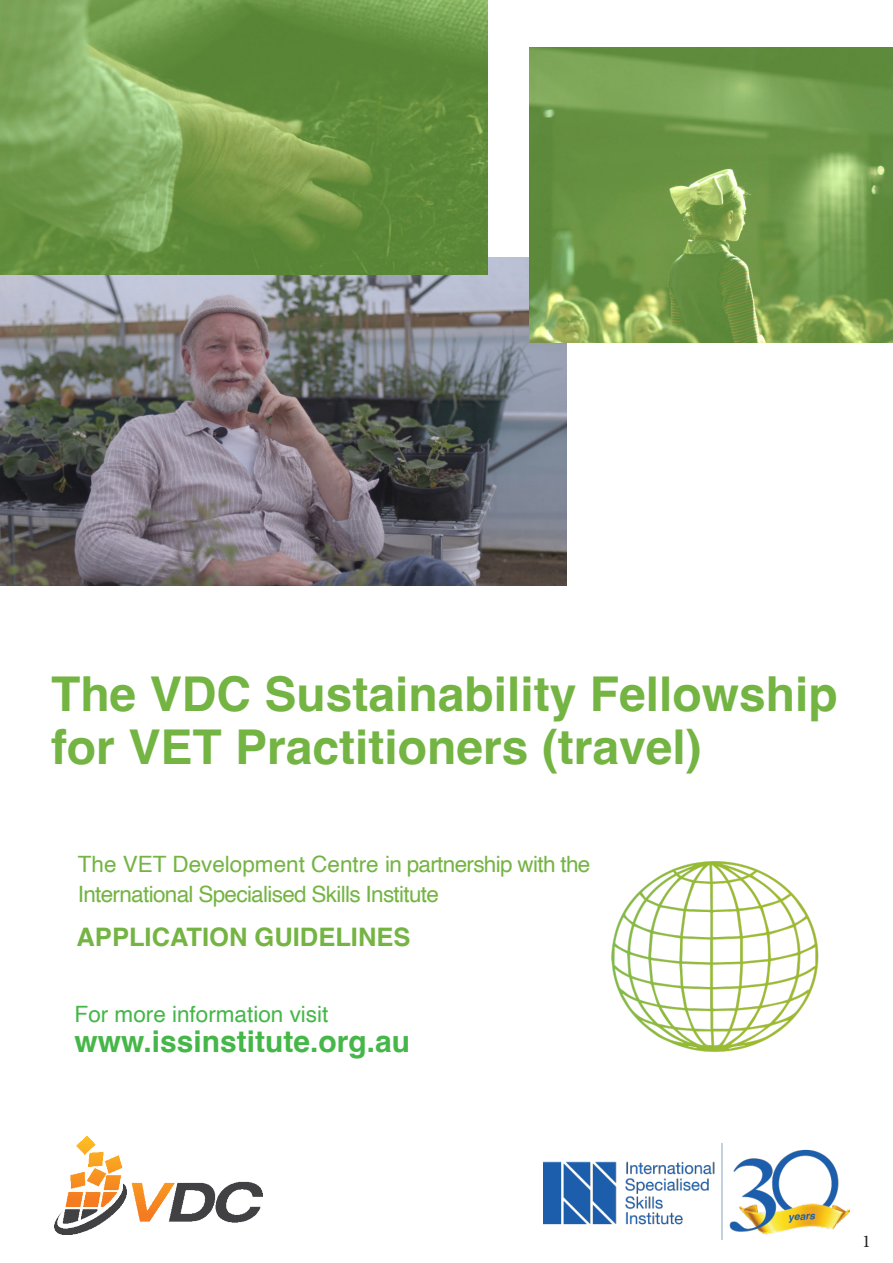
<style>
.page{position:relative;width:893px;height:1263px;background:#fff}
.page>*{position:absolute;margin:0;border:0;box-sizing:border-box;transform-origin:0 0}
.t1{font:700 48px/52.5px "Helvetica";color:#74b443}
.t2{font:700 30px "Helvetica";color:#45b749}
.t3{font:700 25.5px "Helvetica";color:#74b443}
.t4{font:22.5px/30px "Helvetica";letter-spacing:-.03em;color:#74b443}
.t5{font:22.5px "Helvetica";color:#45b749}
.t6{font:18px "Minion Pro";color:#231f20}
</style>
<div class="page">
<img style="left:544px;top:1143px;width:305px;height:97px">
<img style="left:0;top:257px;width:567px;height:328px">
<img style="left:54px;top:1135px;width:208px;height:100px">
<img style="left:0;top:0;width:488px;height:274px">
<img style="left:529px;top:47px;width:364px;height:295px">
<img style="left:611px;top:861px;width:208px;height:191px">
<p class="t1" style="left:51px;top:673px;width:788px">The VDC Sustainability Fellowship for VET Practitioners (travel)</p>
<p class="t4" style="left:78px;top:850px;width:514px">The VET Development Centre in partnership with the<br>International Specialised Skills Institute</p>
<p class="t3" style="left:77px;top:922px;width:335px">APPLICATION GUIDELINES</p>
<p class="t5" style="left:75px;top:997px;width:255px">For more information visit</p>
<p class="t2" style="left:75px;top:1023px;width:337px">www.issinstitute.org.au</p>
<p class="t6" style="left:862px;top:1229px;width:10px">1</p>
</div>
